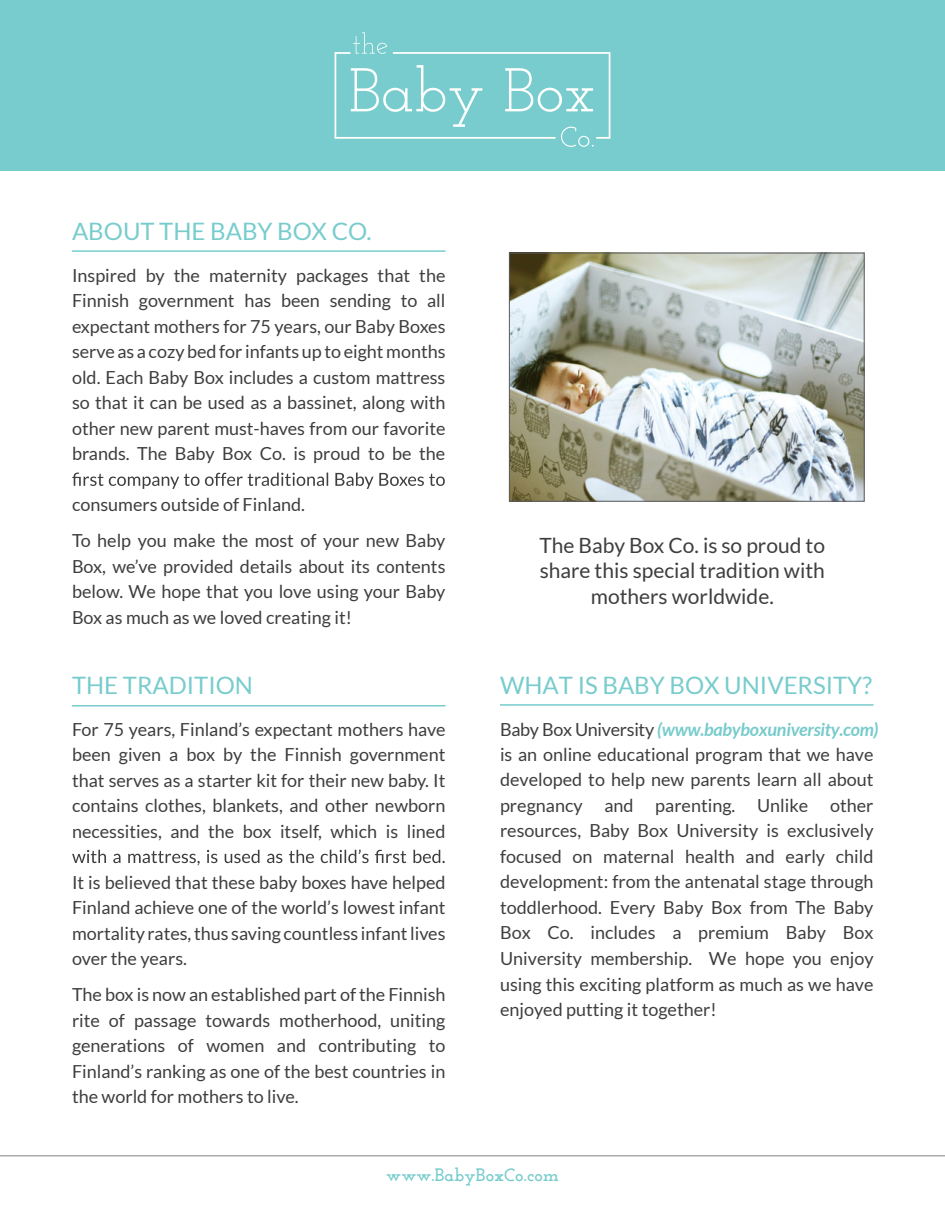
<style>
.page{position:relative;width:945px;height:1215px;background:#fff}
.page>*{position:absolute;margin:0;border:0;box-sizing:border-box;transform-origin:0 0}
.t1{font:24px "Lato";color:#78cccd}
.t2{font:21px/25.2px "Lato";color:#3e3e3f;text-align:center}
.t3{font:18px/25.5px "Lato";color:#3e3e3f;text-align:justify}
.t4{font:italic 700 18px "Lato";letter-spacing:-.015em;color:#78cbcc}
.t5{font:700 18px "Josefin Slab";letter-spacing:.01em;color:#78cccd}
.s1{font-weight:400;font-style:normal;color:#3e3e3f}
</style>
<div class="page">
<hr style="left:0;top:1155px;width:945px;height:1px;background:#a8a9ad">
<div style="left:0;top:0;width:945px;height:170px;background:#78cccd"></div>
<svg style="left:335px;top:32px;width:275px;height:115px"></svg>
<svg style="left:72px;top:473px;width:373px;height:16px"></svg>
<hr style="left:72px;top:250px;width:374px;height:2px;background:#78cccd">
<svg style="left:72px;top:849px;width:373px;height:16px"></svg>
<hr style="left:72px;top:705px;width:374px;height:1px;background:#78cccd">
<hr style="left:500px;top:704px;width:374px;height:2px;background:#78cccd">
<img style="left:509px;top:252px;width:355px;height:248px">
<div style="left:509px;top:253px;width:356px;height:249px;border:1px solid #5a5a5d"></div>
<h1 class="t1" style="left:72px;top:216px;width:301px">ABOUT THE BABY BOX CO.</h1>
<p class="t3" style="left:72px;top:262px;width:375px">Inspired by the maternity packages that the Finnish government has been sending to all expectant mothers for 75 years, our Baby Boxes serve as a cozy bed for infants up to eight months old. Each Baby Box includes a custom mattress so that it can be used as a bassinet, along with other new parent must-haves from our favorite brands. The Baby Box Co. is proud to be the</p>
<p class="t3" style="left:72px;top:486px;width:375px;line-height:36px">consumers outside of Finland.<br>To help you make the most of your new Baby</p>
<p class="t3" style="left:72px;top:553px;width:375px">Box, we’ve provided details about its contents below. We hope that you love using your Baby Box as much as we loved creating it!</p>
<h1 class="t1" style="left:72px;top:670px;width:183px">THE TRADITION</h1>
<p class="t3" style="left:72px;top:716px;width:375px">For 75 years, Finland’s expectant mothers have been given a box by the Finnish government that serves as a starter kit for their new baby. It contains clothes, blankets, and other newborn necessities, and the box itself, which is lined</p>
<p class="t3" style="left:72px;top:869px;width:375px">It is believed that these baby boxes have helped Finland achieve one of the world’s lowest infant mortality rates,thus saving countless infantlives over the years.</p>
<p class="t3" style="left:72px;top:981px;width:375px">The box is now an established part of the Finnish rite of passage towards motherhood, uniting generations of women and contributing to Finland’s ranking as one of the best countries in the world for mothers to live.</p>
<p class="t2" style="left:540px;top:532px;width:287px">The Baby Box Co. is so proud to share this special tradition with mothers worldwide.</p>
<h1 class="t1" style="left:500px;top:670px;width:373px">WHAT IS BABY BOX UNIVERSITY?</h1>
<p class="t4" style="left:500px;top:718px;width:380px"><span class="s1">Baby Box University</span> (www.babyboxuniversity.com)</p>
<p class="t3" style="left:500px;top:741px;width:375px">is an online educational program that we have developed to help new parents learn all about pregnancy and parenting. Unlike other resources, Baby Box University is exclusively focused on maternal health and early child development: from the antenatal stage through toddlerhood. Every Baby Box from The Baby Box Co. includes a premium Baby Box University membership. We hope you enjoy using this exciting platform as much as we have enjoyed putting it together!</p>
<p class="t5" style="left:386px;top:1168px;width:174px">www.BabyBoxCo.com</p>
</div>
